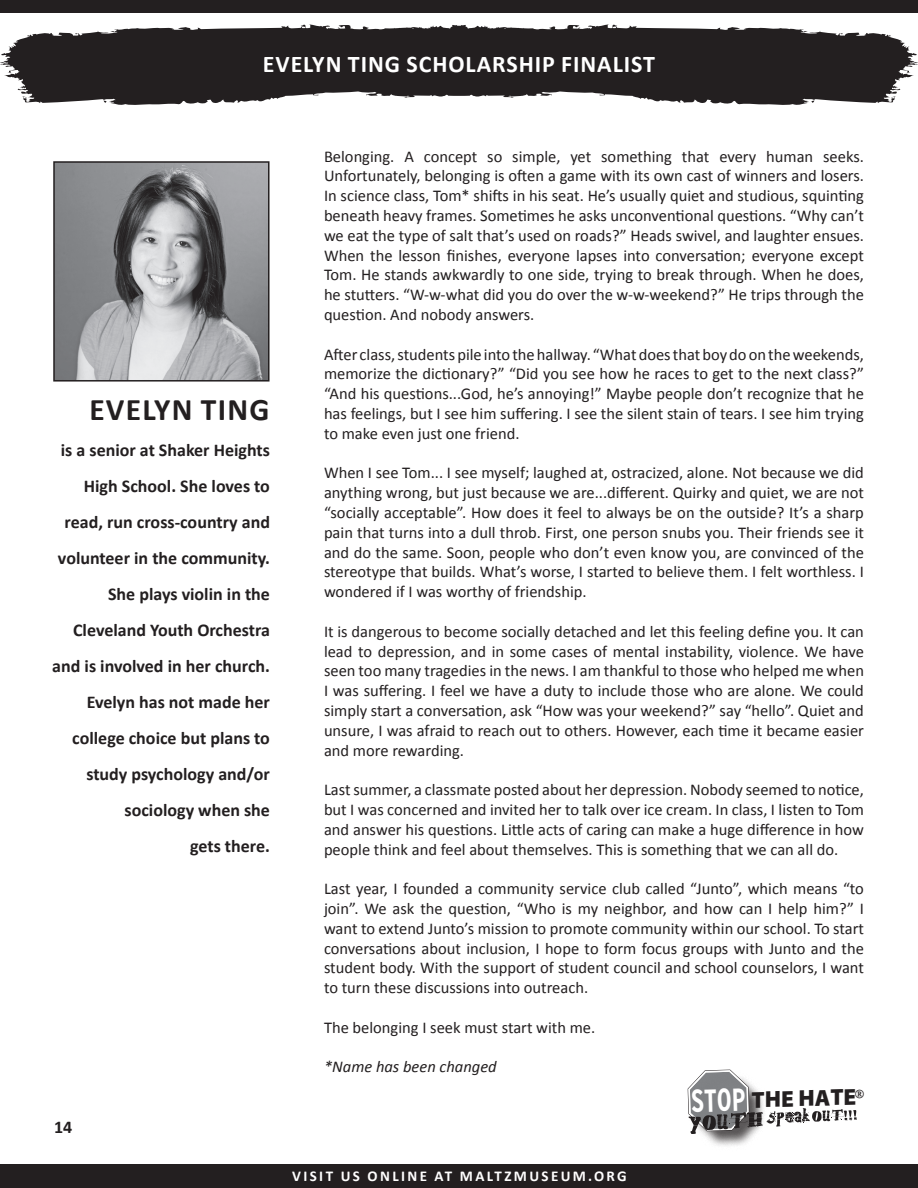
<style>
.page{position:relative;width:918px;height:1188px;background:#fff}
.page>*{position:absolute;margin:0;border:0;box-sizing:border-box;transform-origin:0 0}
.t1{font:700 31.5px "Calibri";letter-spacing:.04em;color:#231f20}
.t2{font:700 24px "Calibri";letter-spacing:.04em;color:#fff}
.t3{font:900 23.1px "Myriad Pro";color:#231f20}
.t4{font:700 18px/36px "Calibri";color:#231f20;text-align:right}
.t5{font:16.5px/19.8px "Calibri";color:#231f20;text-align:justify}
.t6{font:italic 16.5px "Calibri";color:#231f20}
.t7{font:700 15px "Calibri";letter-spacing:.16em;color:#fff}
.t8{font:14.85px "Courier";color:#231f20}
.s1{font-family:"Interstate";font-weight:700;font-stretch:condensed;font-size:31.8px;color:#fff}
</style>
<div class="page">
<div style="left:0;top:1164px;width:918px;height:24px;background:#231f20"></div>
<div style="left:0;top:0;width:918px;height:13px;background:#231f20"></div>
<svg style="left:0;top:24px;width:918px;height:81px;fill:#231f20"></svg>
<div style="left:687px;top:1069px;width:83px;height:83px;background:#231f20;opacity:.75"></div>
<svg style="left:688px;top:1070px;width:169px;height:64px"></svg>
<img style="left:56px;top:164px;width:211px;height:215px">
<div style="left:53px;top:161px;width:217px;height:221px;border:2px solid #231f20"></div>
<p class="t2" style="left:263px;top:49px;width:394px">EVELYN TING SCHOLARSHIP FINALIST</p>
<p class="t1" style="left:89px;top:390px;width:182px">EVELYN TING</p>
<p class="t4" style="left:52px;top:431px;width:219px">is a senior at Shaker Heights<br>High School. She loves to read, run cross-country and volunteer in the community.<br>She plays violin in the<br>Cleveland Youth Orchestra and is involved in her church.<br>Evelyn has not made her college choice but plans to study psychology and/or sociology when she<br>gets there.</p>
<p class="t4" style="left:54px;top:1108px;width:20px">14</p>
<p class="t5" style="left:324px;top:145px;width:542px">Belonging. A concept so simple, yet something that every human seeks.<br>Unfortunately, belonging is often a game with its own cast of winners and losers.<br>In science class, Tom* shifts in his seat. He’s usually quiet and studious, squinting beneath heavy frames. Sometimes he asks unconventional questions. “Why can’t we eat the type of salt that’s used on roads?” Heads swivel, and laughter ensues.<br>When the lesson finishes, everyone lapses into conversation; everyone except Tom. He stands awkwardly to one side, trying to break through. When he does, he stutters. “W-w-what did you do over the w-w-weekend?” He trips through the question. And nobody answers.</p>
<p class="t5" style="left:324px;top:343px;width:542px">After class, students pile into the hallway. “What does that boy do on the weekends, memorize the dictionary?” “Did you see how he races to get to the next class?” “And his questions...God, he’s annoying!” Maybe people don’t recognize that he has feelings, but I see him suffering. I see the silent stain of tears. I see him trying to make even just one friend.</p>
<p class="t5" style="left:324px;top:462px;width:542px">When I see Tom... I see myself; laughed at, ostracized, alone. Not because we did anything wrong, but just because we are...different. Quirky and quiet, we are not “socially acceptable”. How does it feel to always be on the outside? It’s a sharp pain that turns into a dull throb. First, one person snubs you. Their friends see it and do the same. Soon, people who don’t even know you, are convinced of the stereotype that builds. What’s worse, I started to believe them. I felt worthless. I wondered if I was worthy of friendship.</p>
<p class="t5" style="left:324px;top:621px;width:542px">It is dangerous to become socially detached and let this feeling define you. It can lead to depression, and in some cases of mental instability, violence. We have seen too many tragedies in the news. I am thankful to those who helped me when I was suffering. I feel we have a duty to include those who are alone. We could simply start a conversation, ask “How was your weekend?” say “hello”. Quiet and unsure, I was afraid to reach out to others. However, each time it became easier and more rewarding.</p>
<p class="t5" style="left:324px;top:779px;width:542px">Last summer, a classmate posted about her depression. Nobody seemed to notice, but I was concerned and invited her to talk over ice cream. In class, I listen to Tom and answer his questions. Little acts of caring can make a huge difference in how people think and feel about themselves. This is something that we can all do.</p>
<p class="t5" style="left:324px;top:878px;width:542px">Last year, I founded a community service club called “Junto”, which means “to join”. We ask the question, “Who is my neighbor, and how can I help him?” I want to extend Junto’s mission to promote community within our school. To start conversations about inclusion, I hope to form focus groups with Junto and the student body. With the support of student council and school counselors, I want to turn these discussions into outreach.</p>
<p class="t5" style="left:324px;top:1017px;width:273px">The belonging I seek must start with me.</p>
<p class="t6" style="left:324px;top:1057px;width:174px">*Name has been changed</p>
<p class="t7" style="left:292px;top:1167px;width:336px">VISIT US ONLINE AT MALTZMUSEUM.ORG</p>
<h3 class="t3" style="left:691px;top:1089px;width:167px;rotate:-2deg"><span class="s1">STOP</span> THE HATE</h3>
<p class="t8" style="left:855px;top:1082px;width:10px">®</p>
</div>
